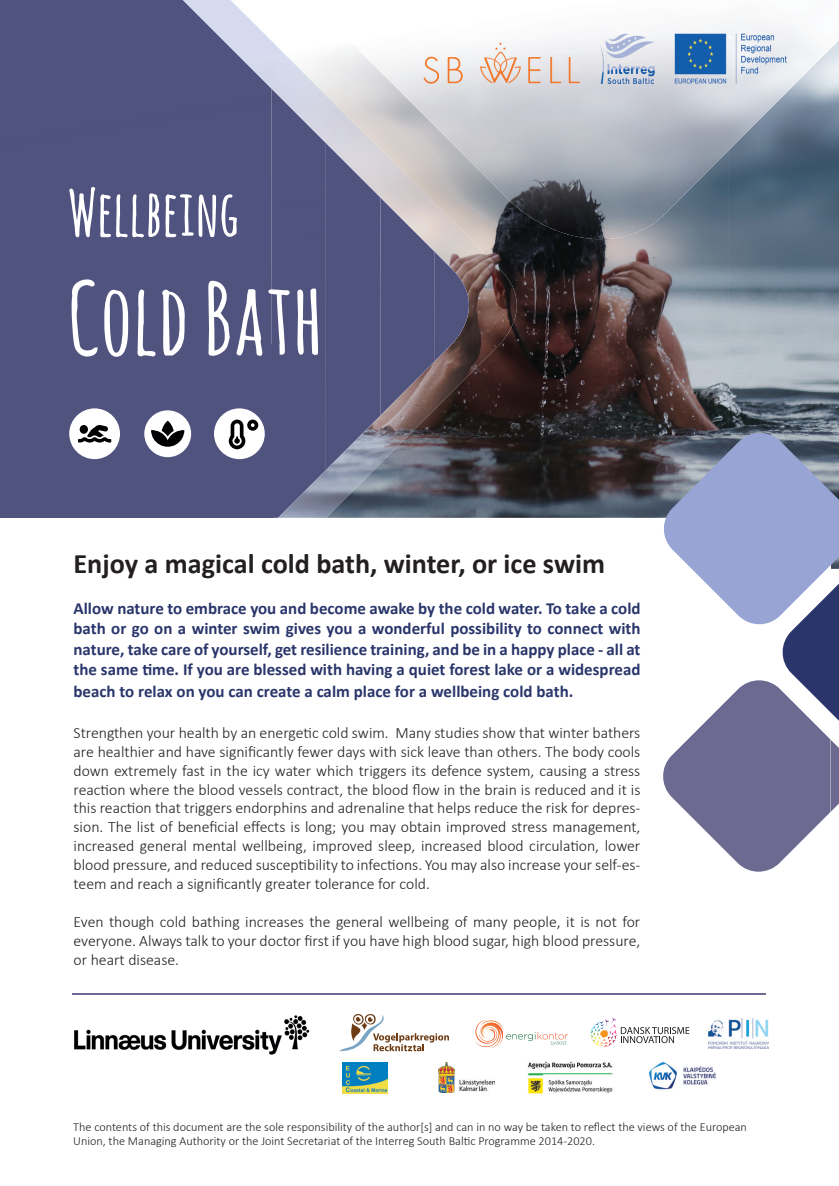
<style>
.page{position:relative;width:839px;height:1186px;background:#fff}
.page>*{position:absolute;margin:0;border:0;box-sizing:border-box;transform-origin:0 0}
.t1{font:700 98.7px "Amatic SC";color:#fff}
.t2{font:700 63.52px "Amatic SC";color:#fff}
.t3{font:700 28.18px "Calibri";color:#231f20}
.t4{font:700 16.97px/20.3px "Calibri";color:#2a366b;text-align:justify}
.t5{font:300 15.75px/18.9px "Calibri";color:#231f20;text-align:justify}
.t6{font:300 12.25px/14.7px "Calibri";color:#231f20}
</style>
<div class="page">
<img style="left:783px;top:60px;width:55px;height:370px">
<img style="left:728px;top:120px;width:55px;height:310px">
<img style="left:673px;top:180px;width:55px;height:250px">
<img style="left:618px;top:239px;width:55px;height:279px">
<img style="left:452px;top:227px;width:166px;height:291px">
<img style="left:396px;top:425px;width:56px;height:93px">
<img style="left:360px;top:484px;width:36px;height:34px">
<img style="left:272px;top:42px;width:29px;height:47px">
<img style="left:300px;top:70px;width:60px;height:73px">
<img style="left:360px;top:129px;width:59px;height:69px">
<img style="left:419px;top:188px;width:59px;height:237px">
<img style="left:478px;top:247px;width:59px;height:119px">
<img style="left:360px;top:415px;width:59px;height:69px">
<img style="left:326px;top:470px;width:34px;height:48px">
<div style="left:0;top:0;width:272px;height:345px;background:#50527f"></div>
<img style="left:271px;top:89px;width:55px;height:429px">
<img style="left:326px;top:143px;width:55px;height:327px">
<img style="left:380px;top:198px;width:55px;height:217px">
<img style="left:434px;top:252px;width:55px;height:109px">
<div style="left:0;top:345px;width:272px;height:173px;background:#51537f"></div>
<svg style="left:660px;top:430px;width:178px;height:441px"></svg>
<img style="left:308px;top:21px;width:530px;height:39px">
<img style="left:368px;top:59px;width:451px;height:61px">
<img style="left:427px;top:119px;width:332px;height:61px">
<img style="left:488px;top:179px;width:211px;height:60px">
<img style="left:423px;top:42px;width:156px;height:41px">
<img style="left:600px;top:33px;width:188px;height:50px">
<div style="left:214px;top:408px;width:51px;height:51px;background:#fff;border-radius:50%"></div>
<svg style="left:229px;top:419px;width:29px;height:30px"></svg>
<div style="left:144px;top:410px;width:47px;height:47px;background:#fff;border-radius:50%"></div>
<svg style="left:151px;top:421px;width:33px;height:26px"></svg>
<div style="left:69px;top:408px;width:51px;height:51px;background:#fff;border-radius:50%"></div>
<svg style="left:78px;top:425px;width:33px;height:17px"></svg>
<hr style="left:73px;top:992px;width:692px;height:2px;background:#6c6a90">
<img style="left:74px;top:1015px;width:236px;height:40px">
<img style="left:528px;top:1061px;width:85px;height:33px">
<svg style="left:340px;top:1014px;width:109px;height:37px"></svg>
<img style="left:474px;top:1022px;width:29px;height:26px">
<img style="left:480px;top:1020px;width:23px;height:10px">
<img style="left:478px;top:1029px;width:18px;height:13px">
<svg style="left:506px;top:1032px;width:61px;height:13px"></svg>
<svg style="left:590px;top:1018px;width:99px;height:29px"></svg>
<img style="left:708px;top:1018px;width:60px;height:30px">
<img style="left:648px;top:1062px;width:69px;height:28px">
<img style="left:343px;top:1062px;width:45px;height:31px">
<img style="left:438px;top:1062px;width:56px;height:30px">
<h2 class="t2" style="left:68px;top:167px;width:173px">Wellbeing</h2>
<h1 class="t1" style="left:68px;top:248px;width:257px">Cold Bath</h1>
<h3 class="t3" style="left:73px;top:544px;width:533px">Enjoy a magical cold bath, winter, or ice swim</h3>
<p class="t4" style="left:73px;top:598px;width:568px">Allow nature to embrace you and become awake by the cold water. To take a cold bath or go on a winter swim gives you a wonderful possibility to connect with nature, take care of yourself, get resilience training, and be in a happy place - all at the same me. If you are blessed with having a quiet forest lake or a widespread</p>
<p class="t4" style="left:73px;top:681px;width:501px">beach to relax on you can create a calm place for a wellbeing cold bath.</p>
<p class="t5" style="left:73px;top:723px;width:568px">Strengthen your health by an energetic cold swim. Many studies show that winter bathers are healthier and have significantly fewer days with sick leave than others. The body cools down extremely fast in the icy water which triggers its defence system, causing a stress reaction where the blood vessels contract, the blood flow in the brain is reduced and it is this reaction that triggers endorphins and adrenaline that helps reduce the risk for depres&shy;sion. The list of beneficial effects is long; you may obtain improved stress management, increased general mental wellbeing, improved sleep, increased blood circulation, lower blood pressure, and reduced susceptibility to infections. You may also increase your self-es&shy;teem and reach a significantly greater tolerance for cold.</p>
<p class="t5" style="left:73px;top:912px;width:568px">Even though cold bathing increases the general wellbeing of many people, it is not for everyone. Always talk to your doctor first if you have high blood sugar, high blood pressure, or heart disease.</p>
<p class="t6" style="left:73px;top:1119px;width:675px">The contents of this document are the sole responsibility of the author[s] and can in no way be taken to reflect the views of the European<br>Union, the Managing Authority or the Joint Secretariat of the Interreg South Baltic Programme 2014-2020.</p>
</div>
